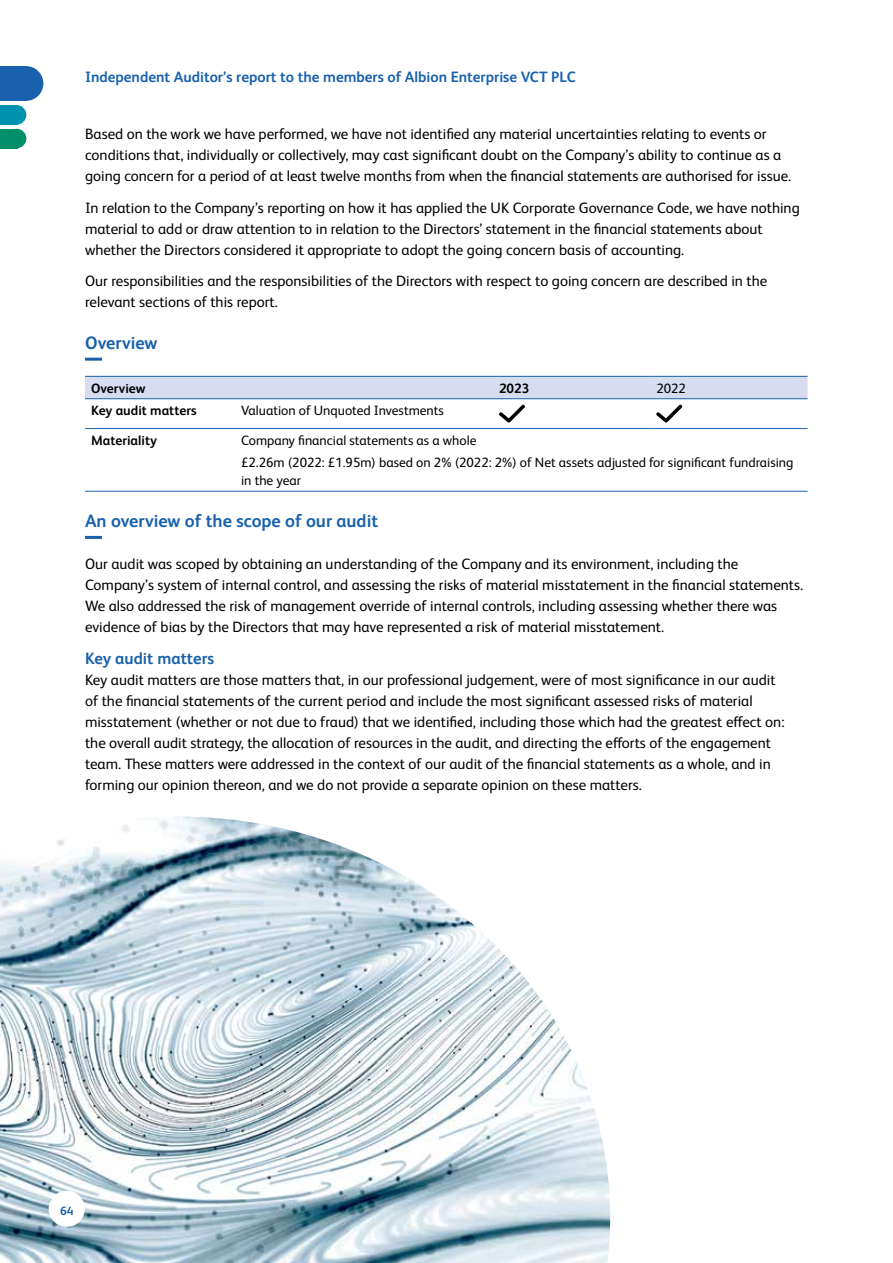
<style>
.page{position:relative;width:893px;height:1263px;background:#fff}
.page>*{position:absolute;margin:0;border:0;box-sizing:border-box;transform-origin:0 0}
.t1{font:700 18px "FS Albert Pro";color:#1961ac}
.t2{font:700 16.5px "FS Albert Pro";color:#1961ac}
.t3{font:15px/21px "FS Albert Pro";color:#000}
.t4{font:700 15px "FS Albert Pro";color:#1961ac}
.t5{font:13.5px/22.2px "FS Albert Pro";color:#000}
.t6{font:700 13.5px "FS Albert Pro";color:#000}
.t7{font:700 12px "FS Albert Pro";color:#1961ac}
</style>
<div class="page">
<img style="left:0;top:816px;width:610px;height:447px">
<div style="left:49px;top:1191px;width:36px;height:36px;background:#fff;border-radius:50%"></div>
<div style="left:7px;top:105px;width:19px;height:20px;background:#0093b0;border-radius:50%"></div>
<div style="left:0;top:105px;width:17px;height:20px;background:#0093b0"></div>
<div style="left:9px;top:66px;width:34px;height:35px;background:#1961ac;border-radius:50%"></div>
<div style="left:0;top:66px;width:26px;height:35px;background:#1961ac"></div>
<div style="left:0;top:129px;width:17px;height:19px;background:#008f6a"></div>
<div style="left:7px;top:129px;width:19px;height:19px;background:#008f6a;border-radius:50%"></div>
<hr style="left:85px;top:358px;width:17px;height:3px;background:#1961ac">
<hr style="left:85px;top:536px;width:17px;height:3px;background:#1961ac">
<div style="left:85px;top:377px;width:722px;height:21px;background:#d7dcf0"></div>
<hr style="left:85px;top:376px;width:150px;height:1px;background:#1961ac">
<hr style="left:235px;top:376px;width:258px;height:1px;background:#1961ac">
<hr style="left:493px;top:376px;width:157px;height:1px;background:#1961ac">
<hr style="left:650px;top:376px;width:157px;height:1px;background:#1961ac">
<hr style="left:85px;top:398px;width:150px;height:1px;background:#1961ac">
<hr style="left:235px;top:398px;width:258px;height:1px;background:#1961ac">
<hr style="left:493px;top:398px;width:157px;height:1px;background:#1961ac">
<hr style="left:650px;top:398px;width:157px;height:1px;background:#1961ac">
<hr style="left:85px;top:428px;width:150px;height:1px;background:#1961ac">
<hr style="left:235px;top:428px;width:258px;height:1px;background:#1961ac">
<hr style="left:493px;top:428px;width:157px;height:1px;background:#1961ac">
<hr style="left:650px;top:428px;width:157px;height:1px;background:#1961ac">
<hr style="left:85px;top:491px;width:150px;height:1px;background:#1961ac">
<hr style="left:235px;top:491px;width:258px;height:1px;background:#1961ac">
<hr style="left:493px;top:491px;width:157px;height:1px;background:#1961ac">
<hr style="left:650px;top:491px;width:157px;height:1px;background:#1961ac">
<svg style="left:499px;top:405px;width:26px;height:18px"></svg>
<svg style="left:656px;top:405px;width:26px;height:18px"></svg>
<p class="t4" style="left:85px;top:66px;width:492px">Independent Auditor’s report to the members of Albion Enterprise VCT PLC</p>
<p class="t3" style="left:85px;top:122px;width:708px">Based on the work we have performed, we have not identified any material uncertainties relating to events or conditions that, individually or collectively, may cast significant doubt on the Company’s ability to continue as a going concern for a period of at least twelve months from when the financial statements are authorised for issue.</p>
<p class="t3" style="left:85px;top:196px;width:716px">In relation to the Company’s reporting on how it has applied the UK Corporate Governance Code, we have nothing material to add or draw attention to in relation to the Directors’ statement in the financial statements about whether the Directors considered it appropriate to adopt the going concern basis of accounting.</p>
<p class="t3" style="left:85px;top:269px;width:684px">Our responsibilities and the responsibilities of the Directors with respect to going concern are described in the relevant sections of this report.</p>
<p class="t1" style="left:85px;top:330px;width:74px">Overview</p>
<p class="t6" style="left:91px;top:379px;width:56px">Overview</p>
<p class="t6" style="left:499px;top:379px;width:32px">2023</p>
<p class="t5" style="left:656px;top:376px;width:31px">2022</p>
<p class="t6" style="left:91px;top:401px;width:107px">Key audit matters</p>
<p class="t5" style="left:241px;top:398px;width:204px">Valuation of Unquoted Investments</p>
<p class="t6" style="left:91px;top:431px;width:67px">Materiality</p>
<p class="t5" style="left:241px;top:428px;width:554px">Company financial statements as a whole<br>£2.26m (2022: £1.95m) based on 2% (2022: 2%) of Net assets adjusted for significant fundraising</p>
<p class="t5" style="left:241px;top:468px;width:61px">in the year</p>
<p class="t1" style="left:85px;top:509px;width:295px">An overview of the scope of our audit</p>
<p class="t3" style="left:85px;top:553px;width:720px">Our audit was scoped by obtaining an understanding of the Company and its environment, including the Company’s system of internal control, and assessing the risks of material misstatement in the financial statements.<br>We also addressed the risk of management override of internal controls, including assessing whether there was evidence of bias by the Directors that may have represented a risk of material misstatement.</p>
<p class="t2" style="left:85px;top:647px;width:131px">Key audit matters</p>
<p class="t3" style="left:85px;top:668px;width:701px">Key audit matters are those matters that, in our professional judgement, were of most significance in our audit of the financial statements of the current period and include the most significant assessed risks of material misstatement (whether or not due to fraud) that we identified, including those which had the greatest effect on: the overall audit strategy, the allocation of resources in the audit, and directing the efforts of the engagement team. These matters were addressed in the context of our audit of the financial statements as a whole, and in forming our opinion thereon, and we do not provide a separate opinion on these matters.</p>
<p class="t7" style="left:60px;top:1202px;width:15px">64</p>
</div>
